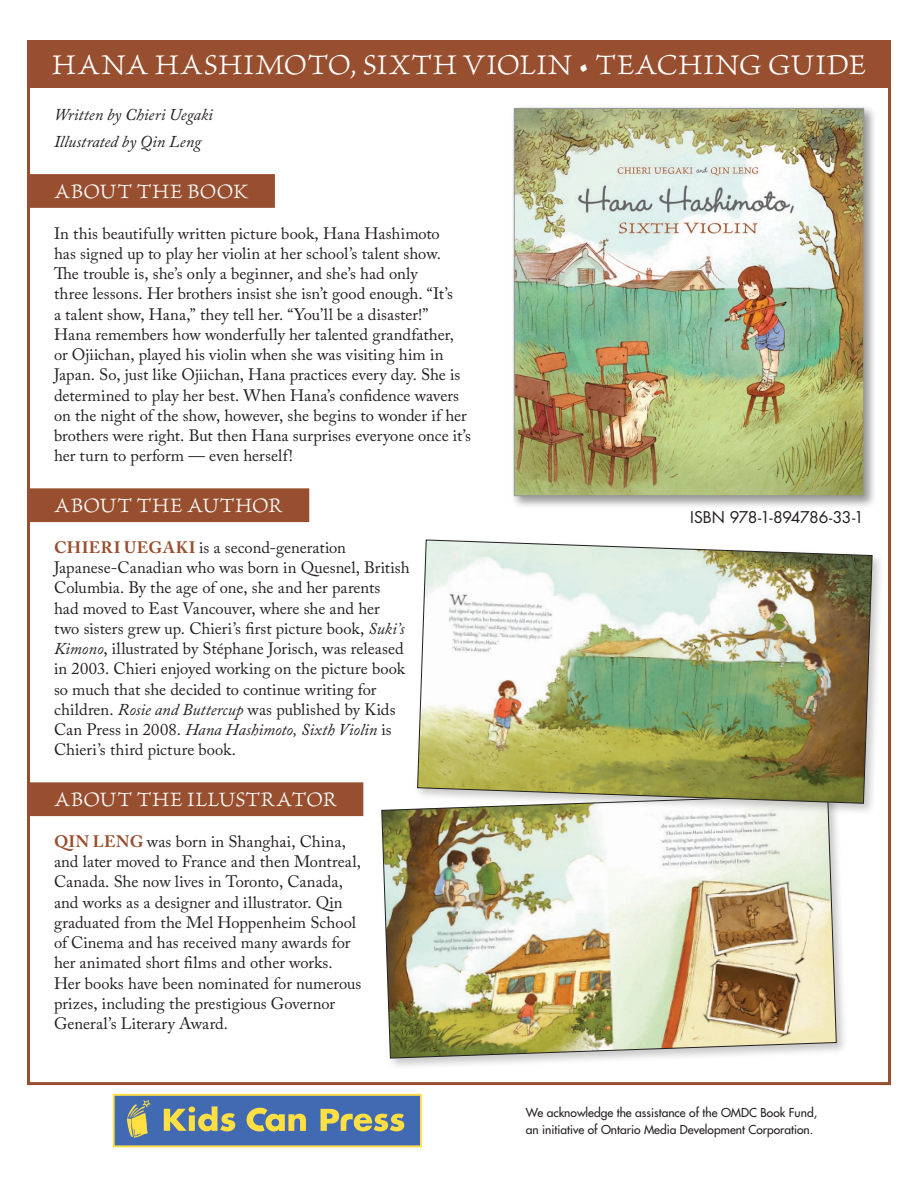
<style>
.page{position:relative;width:918px;height:1188px;background:#fff}
.page>*{position:absolute;margin:0;border:0;box-sizing:border-box;transform-origin:0 0}
.t1{font:29.4px "Brioso Pro Light Capt";letter-spacing:.025em;color:#fff}
.H1_-_title{font:21px "Brioso Pro Light Capt";letter-spacing:.015em;color:#fff}
.body-copy{font:16.5px/20.2px "Adobe Caslon Pro";color:#231f20}
.byline{font:italic 16.5px "Adobe Caslon Pro";color:#231f20}
.isbn{font:15.75px "Futura Std";letter-spacing:-.025em;color:#231f20}
.fine-print{font:500 12px/16.8px "Futura Std";color:#231f20}
.s1{font-weight:700;color:#984f2f}
.s2{font-style:italic}
</style>
<div class="page">
<div style="left:27px;top:174px;width:248px;height:34px;background:#984f2f"></div>
<div style="left:27px;top:488px;width:282px;height:34px;background:#984f2f"></div>
<div style="left:27px;top:782px;width:336px;height:34px;background:#984f2f"></div>
<img style="left:513px;top:107px;width:361px;height:399px">
<div style="left:514px;top:108px;width:350px;height:388px;border:1px solid #949698"></div>
<div style="left:379px;top:792px;width:470px;height:279px;background:#231f20;opacity:.25"></div>
<img style="left:381px;top:794px;width:456px;height:265px">
<div style="left:415px;top:537px;width:469px;height:279px;background:#231f20;opacity:.25"></div>
<img style="left:417px;top:539px;width:456px;height:265px">
<div style="left:114px;top:1095px;width:307px;height:51px;background:#426ab3"></div>
<div style="left:113px;top:1094px;width:309px;height:53px;border:2px solid #ffdf41"></div>
<svg style="left:127px;top:1100px;width:24px;height:38px"></svg>
<svg style="left:164px;top:1106px;width:71px;height:25px"></svg>
<svg style="left:247px;top:1108px;width:59px;height:23px"></svg>
<svg style="left:321px;top:1109px;width:83px;height:22px"></svg>
<div style="left:27px;top:40px;width:864px;height:48px;background:#984f2f"></div>
<h1 class="t1" style="left:52px;top:47px;width:816px">HANA HASHIMOTO, SIXTH VIOLIN • TEACHING GUIDE</h1>
<p class="byline" style="left:54px;top:105px;width:160px">Written by Chieri Uegaki</p>
<p class="byline" style="left:54px;top:132px;width:149px">Illustrated by Qin Leng</p>
<h1 class="H1_-_title" style="left:54px;top:179px;width:195px">ABOUT THE BOOK</h1>
<p class="body-copy" style="left:54px;top:223px;width:419px">In this beautifully written picture book, Hana Hashimoto<br>has signed up to play her violin at her school’s talent show.<br>The trouble is, she’s only a beginner, and she’s had only<br>three lessons. Her brothers insist she isn’t good enough. “It’s<br>a talent show, Hana,” they tell her. “You’ll be a disaster!”<br>Hana remembers how wonderfully her talented grandfather, or Ojiichan, played his violin when she was visiting him in Japan. So, just like Ojiichan, Hana practices every day. She is determined to play her best. When Hana’s confidence wavers on the night of the show, however, she begins to wonder if her brothers were right. But then Hana surprises everyone once it’s her turn to perform — even herself!</p>
<h1 class="H1_-_title" style="left:54px;top:493px;width:230px">ABOUT THE AUTHOR</h1>
<p class="body-copy" style="left:54px;top:537px;width:357px"><span class="s1">CHIERI UEGAKI</span> is a second-generation Japanese-Canadian who was born in Quesnel, British Columbia. By the age of one, she and her parents<br>had moved to East Vancouver, where she and her<br>two sisters grew up. Chieri’s first picture book, <span class="s2">Suki’s Kimono</span>, illustrated by Stéphane Jorisch, was released in 2003. Chieri enjoyed working on the picture book so much that she decided to continue writing for children. <span class="s2">Rosie and Buttercup</span> was published by Kids Can Press in 2008. <span class="s2">Hana Hashimoto, Sixth Violin</span> is Chieri’s third picture book.</p>
<h1 class="H1_-_title" style="left:54px;top:787px;width:284px">ABOUT THE ILLUSTRATOR</h1>
<p class="body-copy" style="left:54px;top:831px;width:309px"><span class="s1">QIN LENG</span> was born in Shanghai, China, and later moved to France and then Montreal, Canada. She now lives in Toronto, Canada, and works as a designer and illustrator. Qin graduated from the Mel Hoppenheim School of Cinema and has received many awards for her animated short films and other works.<br>Her books have been nominated for numerous prizes, including the prestigious Governor General’s Literary Award.</p>
<p class="isbn" style="left:690px;top:507px;width:175px">ISBN 978-1-894786-33-1</p>
<p class="fine-print" style="left:526px;top:1105px;width:293px">We acknowledge the assistance of the OMDC Book Fund, an initiative of Ontario Media Development Corporation.</p>
</div>
